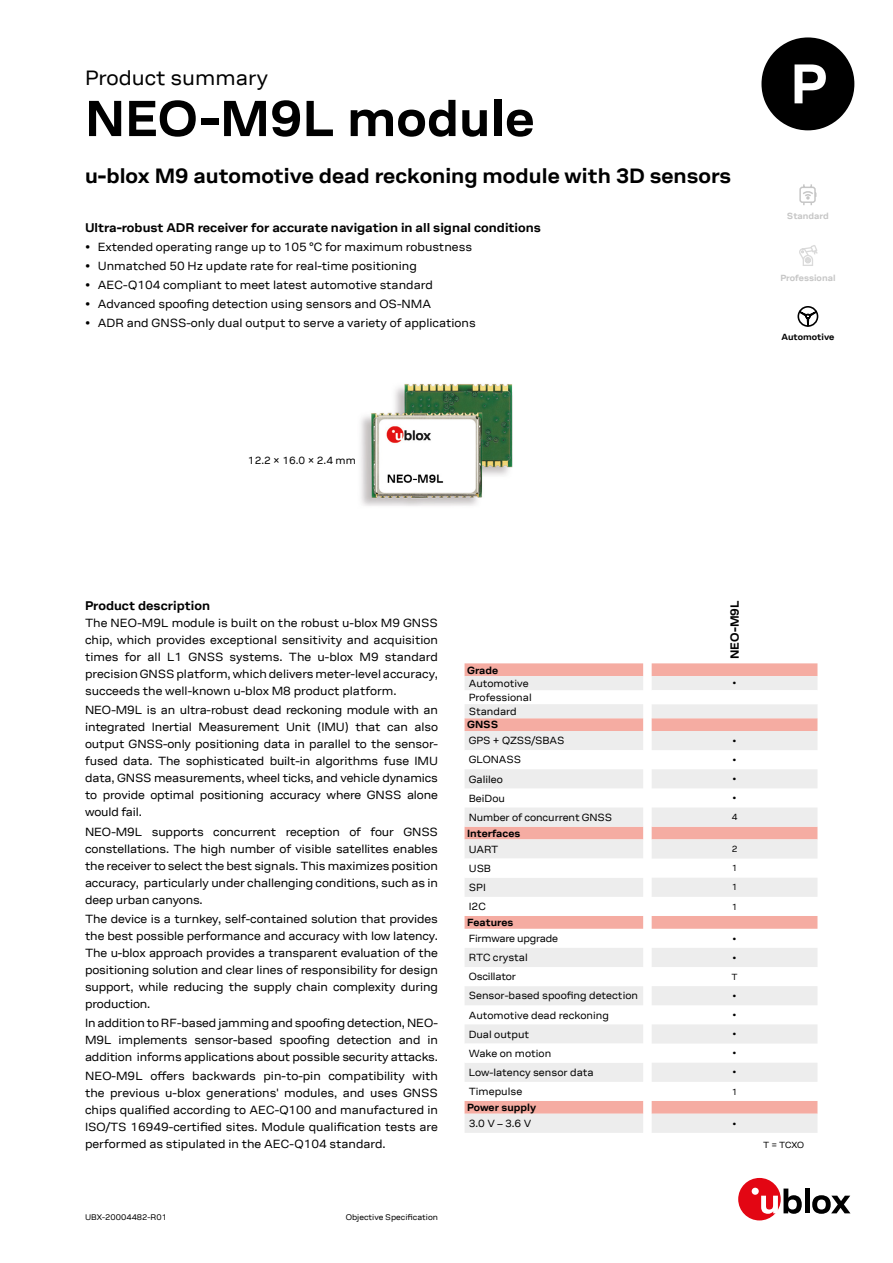
<style>
.page{position:relative;width:893px;height:1263px;background:#fff}
.page>*{position:absolute;margin:0;border:0;box-sizing:border-box;transform-origin:0 0}
.t1{font:700 51px "ublox";color:#000}
.t2{font:700 21px "ublox";color:#000}
.t3{font:21px "ublox";color:#000}
.t4{font:700 12.75px "ublox";color:#000}
.t5{font:12px/17px "ublox";color:#000;text-align:justify}
.t6{font:700 12px "ublox";color:#000}
.t7{font:10.5px/14.1px "ublox";color:#000}
.t8{font:700 10.5px "ublox";color:#000}
.t9{font:10.5px "ublox";letter-spacing:-.02em;color:#000}
.t10{font:9px "ublox";color:#000}
.t11{font:700 9px "ublox";color:#c6c6c6}
.t12{font:700 9px "ublox";color:#000}
.t13{font:8.25px "ublox";color:#000}
</style>
<div class="page">
<img style="left:360px;top:384px;width:153px;height:122px">
<svg style="left:465px;top:663px;width:352px;height:470px"></svg>
<div style="left:738px;top:1178px;width:43px;height:42px;background:#e30613;border-radius:50%"></div>
<div style="left:752px;top:1188px;width:7px;height:7px;background:#fff;border-radius:50%"></div>
<svg style="left:761px;top:1188px;width:41px;height:26px"></svg>
<hr style="left:805px;top:1188px;width:4px;height:25px;background:#000">
<svg style="left:812px;top:1195px;width:38px;height:19px"></svg>
<svg style="left:799px;top:184px;width:18px;height:22px"></svg>
<svg style="left:799px;top:245px;width:19px;height:21px"></svg>
<svg style="left:797px;top:306px;width:22px;height:21px"></svg>
<h2 class="t3" style="left:85px;top:66px;width:184px">Product summary</h2>
<h1 class="t1" style="left:85px;top:90px;width:451px">NEO-M9L module</h1>
<h2 class="t2" style="left:85px;top:164px;width:648px">u-blox M9 automotive dead reckoning module with 3D sensors</h2>
<p class="t4" style="left:85px;top:220px;width:457px">Ultra-robust ADR receiver for accurate navigation in all signal conditions</p>
<p class="t5" style="left:85px;top:239px;width:389px">• Extended operating range up to 105 °C for maximum robustness</p>
<p class="t5" style="left:85px;top:258px;width:333px">• Unmatched 50 Hz update rate for real-time positioning</p>
<p class="t5" style="left:85px;top:277px;width:349px">• AEC-Q104 compliant to meet latest automotive standard</p>
<p class="t5" style="left:85px;top:296px;width:348px">• Advanced spoofing detection using sensors and OS-NMA</p>
<p class="t5" style="left:85px;top:315px;width:392px">• ADR and GNSS-only dual output to serve a variety of applications</p>
<p class="t7" style="left:248px;top:453px;width:109px">12.2 × 16.0 × 2.4 mm</p>
<p class="t11" style="left:787px;top:211px;width:44px">Standard</p>
<p class="t11" style="left:780px;top:273px;width:57px">Professional</p>
<p class="t12" style="left:781px;top:332px;width:54px">Automotive</p>
<p class="t4" style="left:85px;top:599px;width:127px">Product description</p>
<p class="t5" style="left:85px;top:615px;width:354px">The NEO-M9L module is built on the robust u-blox M9 GNSS chip, which provides exceptional sensitivity and acquisition times for all L1 GNSS systems. The u-blox M9 standard precision GNSS platform, which delivers meter-level accuracy, succeeds the well-known u-blox M8 product platform.</p>
<p class="t5" style="left:85px;top:702px;width:354px">NEO-M9L is an ultra-robust dead reckoning module with an integrated Inertial Measurement Unit (IMU) that can also output GNSS-only positioning data in parallel to the sensor&shy;fused data. The sophisticated built-in algorithms fuse IMU data, GNSS measurements, wheel ticks, and vehicle dynamics to provide optimal positioning accuracy where GNSS alone would fail.</p>
<p class="t5" style="left:85px;top:823px;width:354px">NEO-M9L supports concurrent reception of four GNSS constellations. The high number of visible satellites enables the receiver to select the best signals. This maximizes position accuracy, particularly under challenging conditions, such as in deep urban canyons.</p>
<p class="t5" style="left:85px;top:910px;width:354px">The device is a turnkey, self-contained solution that provides the best possible performance and accuracy with low latency.<br>The u-blox approach provides a transparent evaluation of the positioning solution and clear lines of responsibility for design support, while reducing the supply chain complexity during production.</p>
<p class="t5" style="left:85px;top:1014px;width:354px">In addition to RF-based jamming and spoofing detection, NEO-M9L implements sensor-based spoofing detection and in addition informs applications about possible security attacks.</p>
<p class="t5" style="left:85px;top:1068px;width:354px">NEO-M9L offers backwards pin-to-pin compatibility with the previous u-blox generations' modules, and uses GNSS chips qualified according to AEC‑Q100 and manufactured in ISO/TS 16949-certified sites. Module qualification tests are performed as stipulated in the AEC-Q104 standard.</p>
<p class="t13" style="left:85px;top:1213px;width:84px">UBX-20004482-R01</p>
<p class="t13" style="left:346px;top:1213px;width:94px">Objective Specification</p>
<p class="t6" style="left:728px;top:659px;width:60px;rotate:-90deg">NEO-M9L</p>
<p class="t8" style="left:467px;top:664px;width:33px">Grade</p>
<p class="t7" style="left:469px;top:676px;width:61px">Automotive</p>
<p class="t10" style="left:733px;top:678px;width:5px">•</p>
<p class="t7" style="left:469px;top:690px;width:64px">Professional<br>Standard</p>
<p class="t8" style="left:467px;top:719px;width:33px">GNSS</p>
<p class="t7" style="left:469px;top:734px;width:97px">GPS + QZSS/SBAS</p>
<p class="t10" style="left:733px;top:736px;width:5px">•</p>
<p class="t7" style="left:469px;top:753px;width:54px">GLONASS</p>
<p class="t10" style="left:733px;top:755px;width:5px">•</p>
<p class="t7" style="left:469px;top:772px;width:36px">Galileo</p>
<p class="t10" style="left:733px;top:774px;width:5px">•</p>
<p class="t7" style="left:469px;top:791px;width:38px">BeiDou</p>
<p class="t10" style="left:733px;top:793px;width:5px">•</p>
<p class="t7" style="left:469px;top:810px;width:145px">Number of concurrent GNSS</p>
<p class="t10" style="left:732px;top:812px;width:7px">4</p>
<p class="t8" style="left:467px;top:827px;width:55px">Interfaces</p>
<p class="t7" style="left:469px;top:842px;width:31px">UART</p>
<p class="t10" style="left:732px;top:844px;width:7px">2</p>
<p class="t7" style="left:469px;top:861px;width:24px">USB</p>
<p class="t10" style="left:732px;top:863px;width:7px">1</p>
<p class="t7" style="left:469px;top:880px;width:19px">SPI</p>
<p class="t10" style="left:732px;top:882px;width:7px">1</p>
<p class="t7" style="left:469px;top:900px;width:19px">I2C</p>
<p class="t10" style="left:732px;top:901px;width:7px">1</p>
<p class="t8" style="left:467px;top:917px;width:48px">Features</p>
<p class="t9" style="left:469px;top:933px;width:91px">Firmware upgrade</p>
<p class="t10" style="left:733px;top:933px;width:5px">•</p>
<p class="t7" style="left:469px;top:951px;width:60px">RTC crystal</p>
<p class="t10" style="left:733px;top:953px;width:5px">•</p>
<p class="t9" style="left:469px;top:971px;width:49px">Oscillator</p>
<p class="t10" style="left:731px;top:972px;width:8px">T</p>
<p class="t7" style="left:469px;top:989px;width:171px">Sensor-based spoofing detection</p>
<p class="t10" style="left:733px;top:991px;width:5px">•</p>
<p class="t7" style="left:469px;top:1008px;width:142px">Automotive dead reckoning</p>
<p class="t10" style="left:733px;top:1010px;width:5px">•</p>
<p class="t7" style="left:469px;top:1027px;width:62px">Dual output</p>
<p class="t10" style="left:733px;top:1029px;width:5px">•</p>
<p class="t7" style="left:469px;top:1046px;width:84px">Wake on motion</p>
<p class="t10" style="left:733px;top:1048px;width:5px">•</p>
<p class="t7" style="left:469px;top:1065px;width:126px">Low-latency sensor data</p>
<p class="t10" style="left:733px;top:1067px;width:5px">•</p>
<p class="t7" style="left:469px;top:1085px;width:55px">Timepulse</p>
<p class="t10" style="left:732px;top:1086px;width:7px">1</p>
<p class="t8" style="left:467px;top:1101px;width:71px">Power supply</p>
<p class="t7" style="left:469px;top:1116px;width:64px">3.0 V – 3.6 V</p>
<p class="t10" style="left:733px;top:1118px;width:5px">•</p>
<p class="t10" style="left:763px;top:1140px;width:43px">T = TCXO</p>
</div>
